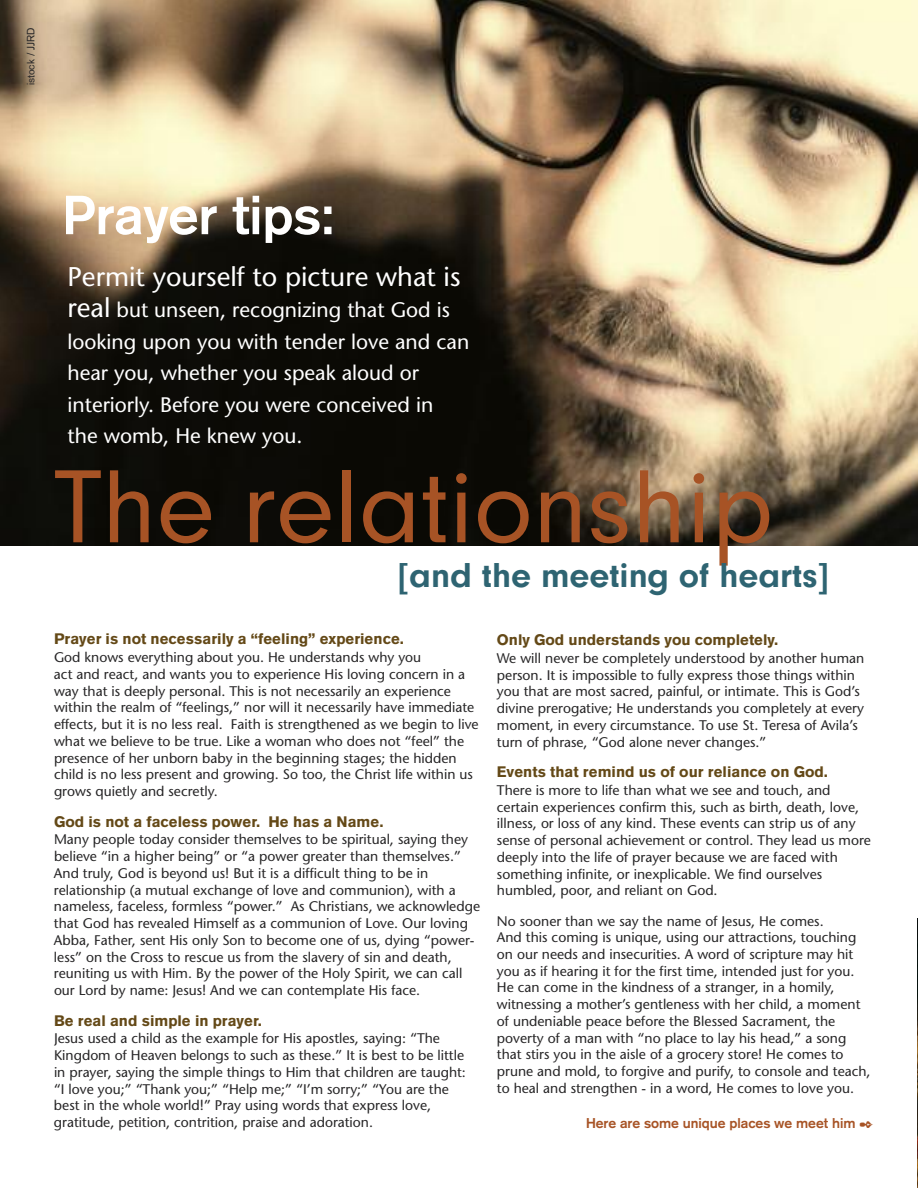
<style>
.page{position:relative;width:918px;height:1188px;background:#fff}
.page>*{position:absolute;margin:0;border:0;box-sizing:border-box;transform-origin:0 0}
.t1{font:108px "Neuzeit Rmn";color:#a75325}
.t2{font:700 54px "Akzidenz Grotesk";color:#fff}
.t3{font:36px "Neuzeit Bld";color:#2e6472}
.t4{font:27px "Stone Sans";color:#fff}
.t5{font:21px/31.5px "Stone Sans";color:#fff}
.t6{font:900 15px "Akzidenz Grotesk";color:#644917}
.t7{font:13.95px/16.8px "Stone Sans";color:#272627}
.t8{font:700 13.95px "Akzidenz Grotesk";color:#a75325}
.t9{font:10.5px "Akzidenz Grotesk";color:#272627}
.s1{font-size:27px}
</style>
<div class="page">
<img style="left:0;top:0;width:918px;height:546px">
<img style="left:917px;top:918px;width:1px;height:270px">
<p class="t9" style="left:27px;top:85px;width:60px;rotate:-90deg">istock / JJRD</p>
<h2 class="t2" style="left:63px;top:196px;width:274px">Prayer tips:</h2>
<h3 class="t4" style="left:68px;top:266px;width:395px">Permit yourself to picture what is</h3>
<h3 class="t5" style="left:67px;top:296px;width:403px"><span class="s1">real</span> but unseen, recognizing that God is looking upon you with tender love and can hear you, whether you speak aloud or interiorly. Before you were conceived in<br>the womb, He knew you.</h3>
<h1 class="t1" style="left:54px;top:470px;width:721px">The relationship</h1>
<h3 class="t3" style="left:398px;top:563px;width:433px">[and the meeting of hearts]</h3>
<p class="t6" style="left:54px;top:634px;width:352px">Prayer is not necessarily a “feeling” experience.</p>
<p class="t7" style="left:54px;top:650px;width:426px">God knows everything about you. He understands why you<br>act and react, and wants you to experience His loving concern in a way that is deeply personal. This is not necessarily an experience within the realm of “feelings,” nor will it necessarily have immediate effects, but it is no less real. Faith is strengthened as we begin to live what we believe to be true. Like a woman who does not “feel” the presence of her unborn baby in the beginning stages; the hidden child is no less present and growing. So too, the Christ life within us grows quietly and secretly.</p>
<p class="t6" style="left:54px;top:816px;width:331px">God is not a faceless power. He has a Name.</p>
<p class="t7" style="left:54px;top:833px;width:428px">Many people today consider themselves to be spiritual, saying they believe “in a higher being” or “a power greater than themselves.” And truly, God is beyond us! But it is a difficult thing to be in relationship (a mutual exchange of love and communion), with a nameless, faceless, formless “power.” As Christians, we acknowledge that God has revealed Himself as a communion of Love. Our loving Abba, Father, sent His only Son to become one of us, dying “power&shy;less” on the Cross to rescue us from the slavery of sin and death, reuniting us with Him. By the power of the Holy Spirit, we can call our Lord by name: Jesus! And we can contemplate His face.</p>
<p class="t6" style="left:54px;top:1015px;width:209px">Be real and simple in prayer.</p>
<p class="t7" style="left:54px;top:1032px;width:413px">Jesus used a child as the example for His apostles, saying: “The Kingdom of Heaven belongs to such as these.” It is best to be little in prayer, saying the simple things to Him that children are taught: “I love you;” “Thank you;” “Help me;” “I’m sorry;” “You are the best in the whole world!” Pray using words that express love, gratitude, petition, contrition, praise and adoration.</p>
<p class="t6" style="left:497px;top:634px;width:283px">Only God understands you completely.</p>
<p class="t7" style="left:497px;top:651px;width:369px">We will never be completely understood by another human person. It is impossible to fully express those things within you that are most sacred, painful, or intimate. This is God’s divine prerogative; He understands you completely at every moment, in every circumstance. To use St. Teresa of Avila’s turn of phrase, “God alone never changes.”</p>
<p class="t6" style="left:497px;top:767px;width:333px">Events that remind us of our reliance on God.</p>
<p class="t7" style="left:497px;top:783px;width:375px">There is more to life than what we see and touch, and certain experiences confirm this, such as birth, death, love, illness, or loss of any kind. These events can strip us of any sense of personal achievement or control. They lead us more deeply into the life of prayer because we are faced with something infinite, or inexplicable. We find ourselves humbled, poor, and reliant on God.</p>
<p class="t7" style="left:497px;top:914px;width:375px">No sooner than we say the name of Jesus, He comes.<br>And this coming is unique, using our attractions, touching on our needs and insecurities. A word of scripture may hit you as if hearing it for the first time, intended just for you.<br>He can come in the kindness of a stranger, in a homily, witnessing a mother’s gentleness with her child, a moment of undeniable peace before the Blessed Sacrament, the poverty of a man with “no place to lay his head,” a song that stirs you in the aisle of a grocery store! He comes to prune and mold, to forgive and purify, to console and teach, to heal and strengthen - in a word, He comes to love you.</p>
<p class="t8" style="left:586px;top:1118px;width:271px">Here are some unique places we meet him</p>
</div>
